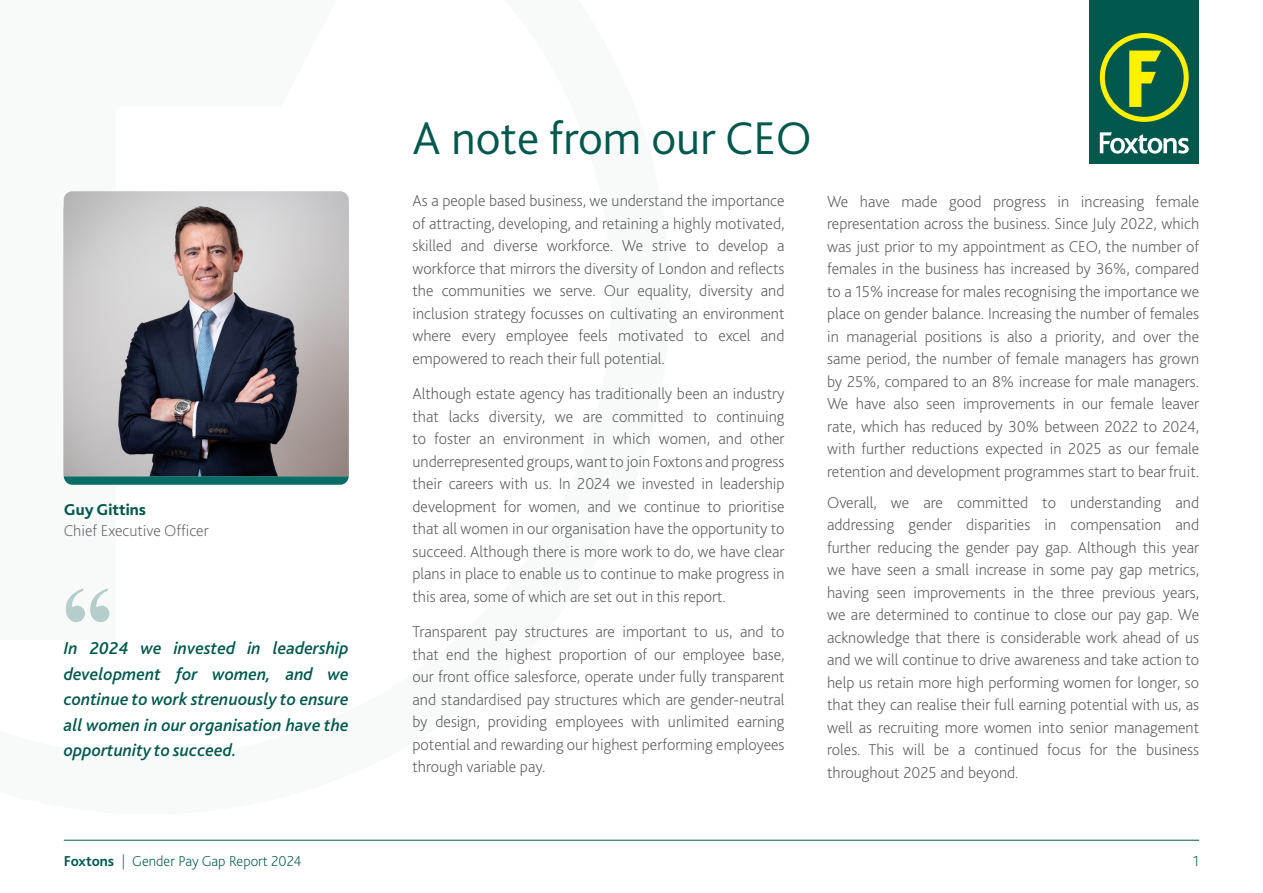
<style>
.page{position:relative;width:1263px;height:893px;background:#fff}
.page>*{position:absolute;margin:0;border:0;box-sizing:border-box;transform-origin:0 0}
.t1{font:700 103.8px "Times New Roman";color:#b6cecb}
.t2{font:300 48px "Bliss 2";color:#00584c}
.t3{font:italic 500 18px/25.5px "Bliss 2";color:#00584c;text-align:justify}
.t4{font:200 16.5px/22.5px "Bliss 2";color:#57585a;text-align:justify}
.t5{font:200 16.5px "Bliss 2";color:#636366}
.t6{font:800 16.5px "Bliss 2";color:#00584c}
.t7{font:200 15px "Bliss 2";color:#00584c}
.s1{font-weight:700}
</style>
<div class="page">
<hr style="left:64px;top:840px;width:1135px;height:1px;background:#00584c">
<div style="left:1089px;top:0;width:110px;height:164px;background:#00584c"></div>
<svg style="left:1100px;top:132px;width:89px;height:22px"></svg>
<svg style="left:1100px;top:33px;width:89px;height:89px"></svg>
<div style="left:64px;top:200px;width:285px;height:285px;background:#086e65;border-radius:9px"></div>
<img style="left:64px;top:191px;width:285px;height:285px">
<p class="t6" style="left:64px;top:499px;width:84px">Guy Gittins</p>
<p class="t5" style="left:64px;top:520px;width:146px">Chief Executive Officer</p>
<h1 class="t1" style="left:62px;top:552px;width:53px">“</h1>
<p class="t3" style="left:64px;top:635px;width:286px">In 2024 we invested in leadership development for women, and we continue to work strenuously to ensure all women in our organisation have the opportunity to succeed.</p>
<h2 class="t2" style="left:412px;top:108px;width:401px">A note from our CEO</h2>
<p class="t4" style="left:412px;top:189px;width:374px">As a people based business, we understand the importance of attracting, developing, and retaining a highly motivated, skilled and diverse workforce. We strive to develop a workforce that mirrors the diversity of London and reflects the communities we serve. Our equality, diversity and inclusion strategy focusses on cultivating an environment where every employee feels motivated to excel and empowered to reach their full potential.</p>
<p class="t4" style="left:412px;top:382px;width:374px">Although estate agency has traditionally been an industry that lacks diversity, we are committed to continuing to foster an environment in which women, and other underrepresented groups, want to join Foxtons and progress their careers with us. In 2024 we invested in leadership development for women, and we continue to prioritise that all women in our organisation have the opportunity to succeed. Although there is more work to do, we have clear plans in place to enable us to continue to make progress in this area, some of which are set out in this report.</p>
<p class="t4" style="left:412px;top:620px;width:374px">Transparent pay structures are important to us, and to that end the highest proportion of our employee base, our front office salesforce, operate under fully transparent and standardised pay structures which are gender-neutral by design, providing employees with unlimited earning potential and rewarding our highest performing employees through variable pay.</p>
<p class="t4" style="left:827px;top:189px;width:374px">We have made good progress in increasing female representation across the business. Since July 2022, which was just prior to my appointment as CEO, the number of females in the business has increased by 36%, compared to a 15% increase for males recognising the importance we place on gender balance. Increasing the number of females in managerial positions is also a priority, and over the same period, the number of female managers has grown by 25%, compared to an 8% increase for male managers.<br>We have also seen improvements in our female leaver rate, which has reduced by 30% between 2022 to 2024, with further reductions expected in 2025 as our female retention and development programmes start to bear fruit.</p>
<p class="t4" style="left:827px;top:490px;width:374px">Overall, we are committed to understanding and addressing gender disparities in compensation and further reducing the gender pay gap. Although this year we have seen a small increase in some pay gap metrics, having seen improvements in the three previous years, we are determined to continue to close our pay gap. We acknowledge that there is considerable work ahead of us and we will continue to drive awareness and take action to help us retain more high performing women for longer, so that they can realise their full earning potential with us, as well as recruiting more women into senior management roles. This will be a continued focus for the business throughout 2025 and beyond.</p>
<p class="t7" style="left:64px;top:852px;width:239px"><span class="s1">Foxtons</span> | Gender Pay Gap Report 2024</p>
<p class="t7" style="left:1193px;top:852px;width:7px">1</p>
</div>
